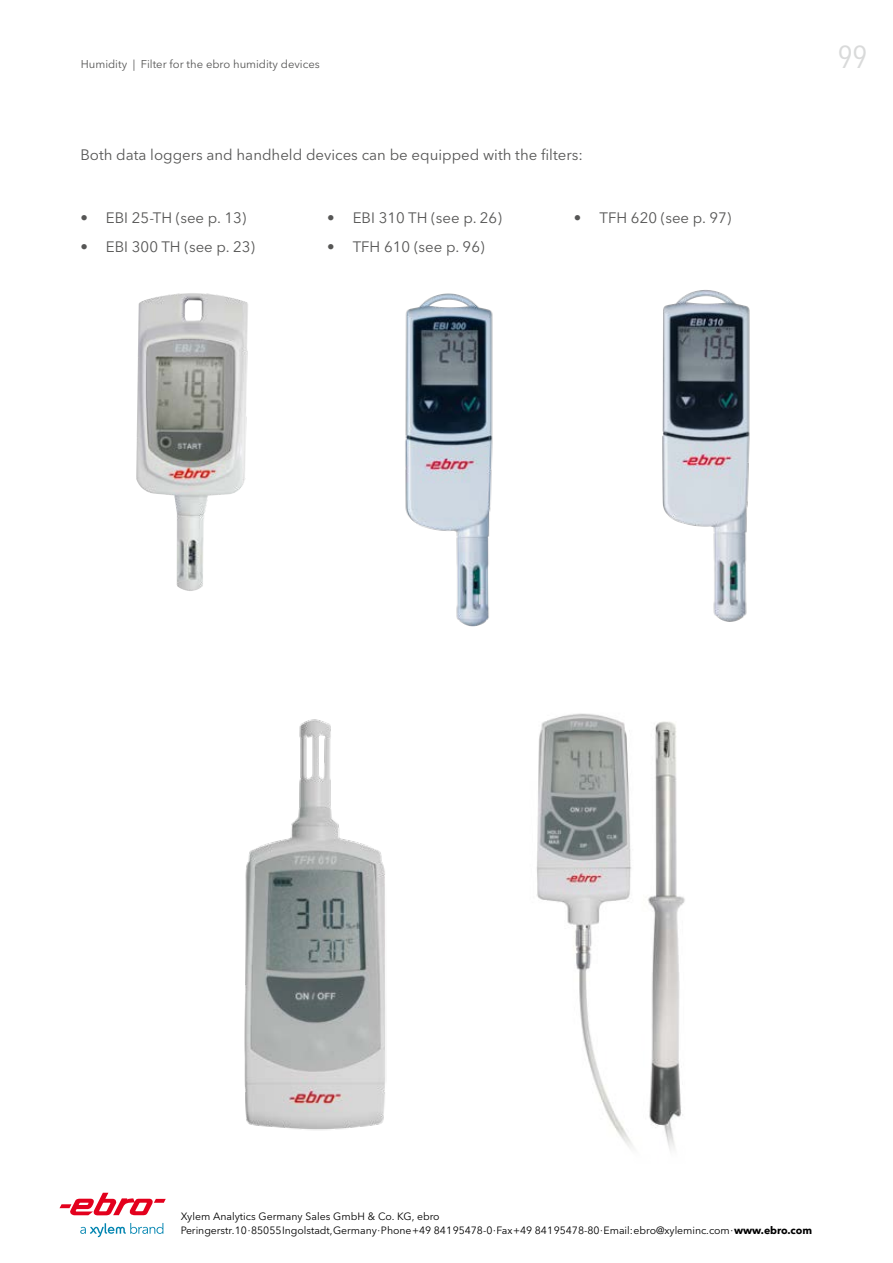
<style>
.page{position:relative;width:893px;height:1263px;background:#fff}
.page>*{position:absolute;margin:0;border:0;box-sizing:border-box;transform-origin:0 0}
.t1{font:condensed 31.5px "Avenir Next LT Pro";color:#d9dada}
.t2{font:15px "Avenir Next LT Pro";color:#565655}
.t3{font:11.25px "Avenir Next LT Pro";color:#565655}
.t4{font:10.5px/13.5px "Avenir Next LT Pro";letter-spacing:-.005em;color:#000}
.s1{font-weight:700}
</style>
<div class="page">
<img style="left:136px;top:293px;width:112px;height:298px">
<img style="left:405px;top:293px;width:88px;height:333px">
<img style="left:662px;top:290px;width:88px;height:332px">
<img style="left:536px;top:713px;width:149px;height:438px">
<img style="left:244px;top:719px;width:142px;height:411px">
<svg style="left:80px;top:1223px;width:83px;height:14px"></svg>
<svg style="left:60px;top:1193px;width:106px;height:22px"></svg>
<p class="t3" style="left:81px;top:57px;width:240px">Humidity | Filter for the ebro humidity devices</p>
<h2 class="t2" style="left:80px;top:146px;width:504px">Both data loggers and handheld devices can be equipped with the filters:</h2>
<h2 class="t2" style="left:80px;top:209px;width:168px">• EBI 25-TH (see p. 13)</h2>
<h2 class="t2" style="left:80px;top:237px;width:176px">• EBI 300 TH (see p. 23)</h2>
<h2 class="t2" style="left:327px;top:209px;width:176px">• EBI 310 TH (see p. 26)</h2>
<h2 class="t2" style="left:327px;top:237px;width:159px">• TFH 610 (see p. 96)</h2>
<h2 class="t2" style="left:574px;top:209px;width:159px">• TFH 620 (see p. 97)</h2>
<h1 class="t1" style="left:838px;top:38px;width:31px">99</h1>
<p class="t4" style="left:181px;top:1210px;width:633px">Xylem Analytics Germany Sales GmbH &amp; Co. KG, ebro<br>Peringerstr. 10 ∙ 85055 Ingolstadt, Germany ∙ Phone +49 841 95478-0 ∙ Fax +49 841 95478-80 ∙ Email: ebro@xyleminc.com ∙ <span class="s1">www.ebro.com</span></p>
</div>
